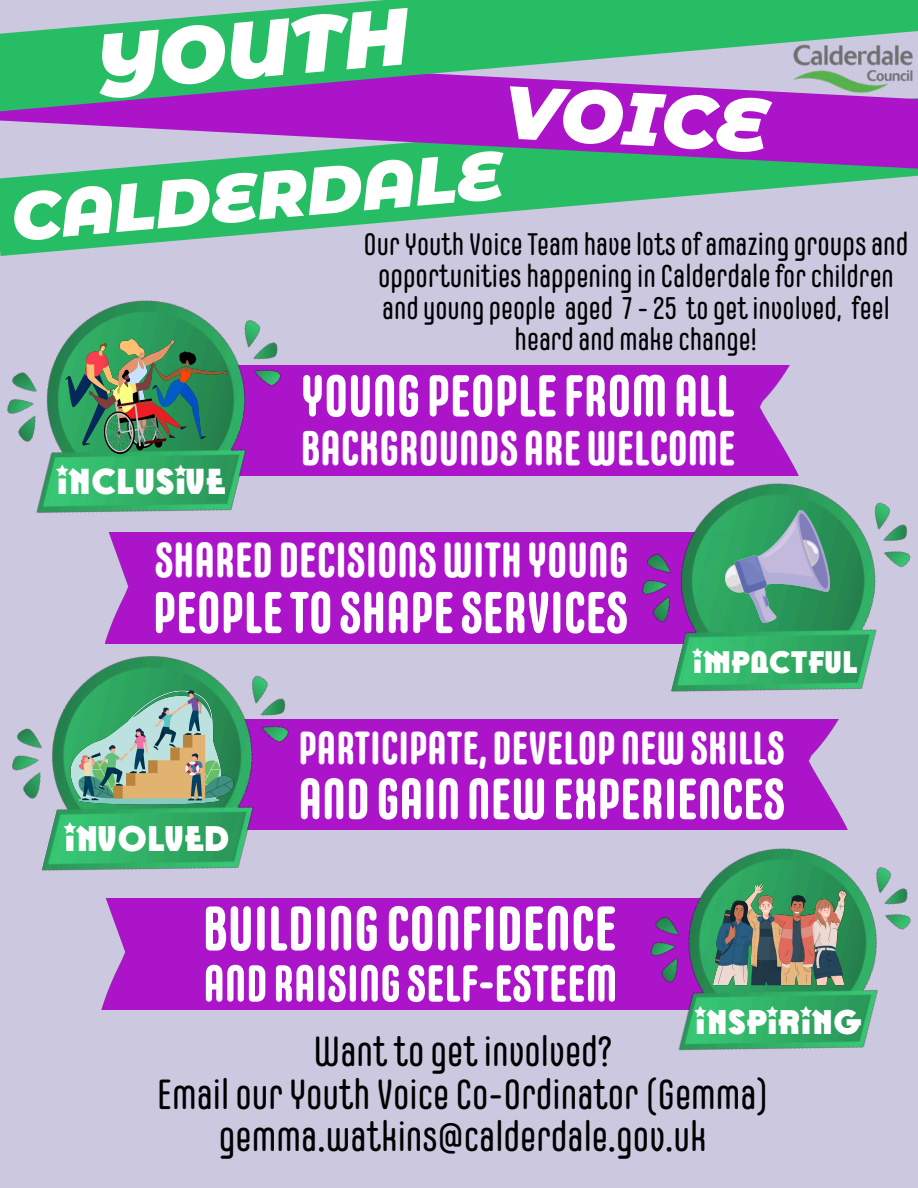
<style>
.page{position:relative;width:918px;height:1188px;background:#ccc8e0}
.page>*{position:absolute;margin:0;border:0;box-sizing:border-box;transform-origin:0 0}
.t1{font:italic 900 79.95px "Montserrat Alternates";color:#fff}
.t2{font:italic 900 74.55px "Montserrat Alternates";color:#fff}
.t3{font:italic 900 67.05px "Montserrat Alternates";color:#fff}
.t4{font:700 61.8px "Carl Marx";color:#fff}
.t5{font:700 57.9px "Carl Marx";color:#fff}
.t6{font:700 57.75px "Carl Marx";color:#fff}
.t7{font:700 57px "Carl Marx";color:#fff}
.t8{font:700 51px "Carl Marx";color:#fff}
.t9{font:700 49.05px "Carl Marx";color:#fff}
.t10{font:700 48.45px "Carl Marx";color:#fff}
.t11{font:700 46.05px "Carl Marx";color:#fff}
.t12{font:42.15px/42.2px "Carl Marx";color:#000;text-align:center}
.t13{font:900 36px "Patriot";color:#fff}
.t14{font:900 35.55px "Patriot";color:#fff}
.t15{font:900 34.2px "Patriot";color:#fff}
.t16{font:31.8px "Carl Marx";color:#000}
.t17{font:31.2px/31.2px "Carl Marx";color:#000;text-align:center}
.t18{font:900 31.2px "Patriot";color:#fff}
.s1{font-size:31.8px}
.s2{font-size:31.2px}
</style>
<div class="page">
<svg style="left:0;top:171px;width:918px;height:66px;fill:#26bd65"></svg>
<svg style="left:0;top:114px;width:918px;height:57px;fill:#ab14c9"></svg>
<svg style="left:0;top:0;width:918px;height:114px;fill:#26bd65"></svg>
<div style="left:316px;top:365px;width:474px;height:111px;background:#ab14c9"></div>
<div style="left:316px;top:533px;width:279px;height:110px;background:#ab14c9"></div>
<img style="left:0;top:237px;width:316px;height:355px">
<div style="left:323px;top:719px;width:502px;height:111px;background:#ab14c9"></div>
<div style="left:101px;top:899px;width:504px;height:110px;background:#ab14c9"></div>
<img style="left:605px;top:789px;width:306px;height:262px">
<img style="left:12px;top:592px;width:311px;height:360px">
<img style="left:66px;top:339px;width:161px;height:114px">
<img style="left:595px;top:422px;width:316px;height:349px">
<img style="left:722px;top:510px;width:112px;height:113px">
<img style="left:704px;top:878px;width:157px;height:114px">
<img style="left:64px;top:677px;width:176px;height:140px">
<h1 class="t1" style="left:91px;top:3px;width:314px;rotate:-5deg">YOUTH</h1>
<h2 class="t2" style="left:507px;top:56px;width:266px;rotate:3deg">VOICE</h2>
<h3 class="t3" style="left:7px;top:167px;width:495px;rotate:-5deg">CALDERDALE</h3>
<p class="t17" style="left:364px;top:229px;width:546px">Our Youth Voice Team have lots of ama<span class="s1">zing groups and</span></p>
<p class="t16" style="left:378px;top:259px;width:517px">opportunities happening in Calderdale <span class="s2">for children</span></p>
<p class="t17" style="left:382px;top:292px;width:509px">and young people aged 7 - 25 to get involved, feel heard and make change!</p>
<p class="t13" style="left:57px;top:457px;width:170px">INCLUSIVE</p>
<h3 class="t5" style="left:301px;top:363px;width:435px">YOUNG PEOPLE FROM ALL</h3>
<h3 class="t10" style="left:301px;top:421px;width:436px">BACKGROUNDS ARE WELCOME</h3>
<h3 class="t9" style="left:155px;top:533px;width:475px">SHARED DECISIONS WITH YOUNG</h3>
<h3 class="t6" style="left:153px;top:580px;width:477px">PEOPLE TO SHAPE SERVICES</h3>
<p class="t18" style="left:693px;top:640px;width:166px">IMPACTFUL</p>
<p class="t14" style="left:64px;top:814px;width:167px">INVOLVED</p>
<h3 class="t11" style="left:299px;top:722px;width:488px">PARTICIPATE, DEVELOP NEW SKILLS</h3>
<h3 class="t7" style="left:298px;top:767px;width:489px">AND GAIN NEW EXPERIENCES</h3>
<h3 class="t4" style="left:203px;top:894px;width:415px">BUILDING CONFIDENCE</h3>
<h3 class="t8" style="left:203px;top:955px;width:415px">AND RAISING SELF-ESTEEM</h3>
<p class="t15" style="left:695px;top:999px;width:168px">INSPIRING</p>
<h3 class="t12" style="left:157px;top:1031px;width:614px">Want to get involved?<br>Email our Youth Voice Co-Ordinator (Gemma) gemma.watkins@calderdale.gov.uk</h3>
</div>
